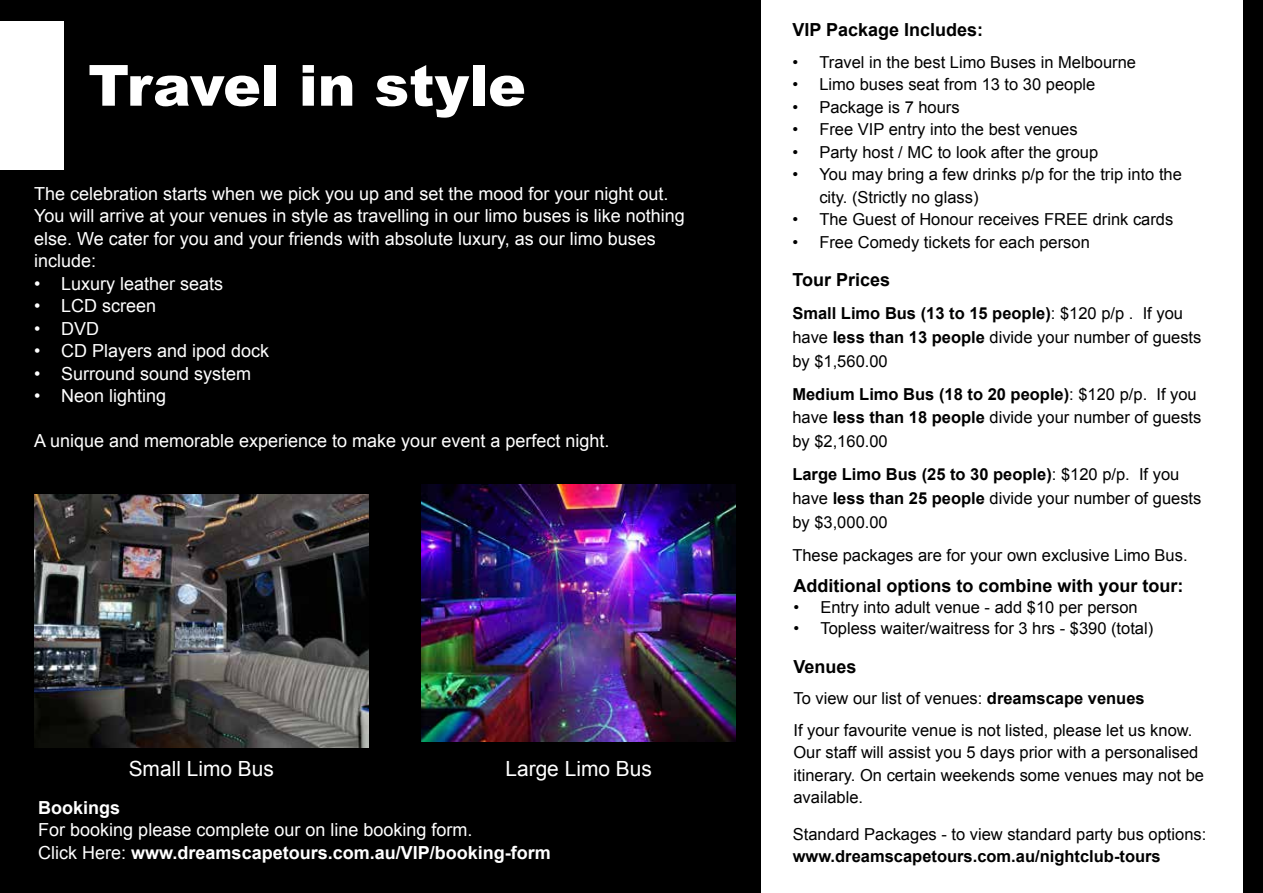
<style>
.page{position:relative;width:1263px;height:893px;background:#000}
.page>*{position:absolute;margin:0;border:0;box-sizing:border-box;transform-origin:0 0}
.t1{font:900 56.85px "Arial";color:#fff}
.t2{font:20.85px "Arial";color:#fff}
.t3{font:18px/22.5px "Arial";color:#fff}
.t4{font:700 18px "Arial";color:#000}
.t5{font:700 18px "Arial";color:#fff}
.t6{font:16.5px/23.9px "Arial";color:#000}
.t7{font:700 16.5px "Arial";color:#000}
.s1{font-weight:700}
</style>
<div class="page">
<div style="left:0;top:21px;width:64px;height:149px;background:#fff"></div>
<div style="left:761px;top:0;width:482px;height:893px;background:#fff"></div>
<img style="left:34px;top:494px;width:335px;height:253px">
<img style="left:422px;top:484px;width:314px;height:258px">
<h1 class="t1" style="left:88px;top:44px;width:439px">Travel in style</h1>
<p class="t3" style="left:34px;top:183px;width:652px">The celebration starts when we pick you up and set the mood for your night out.<br>You will arrive at your venues in style as travelling in our limo buses is like nothing else. We cater for you and your friends with absolute luxury, as our limo buses include:</p>
<p class="t3" style="left:34px;top:273px;width:191px">• Luxury leather seats</p>
<p class="t3" style="left:34px;top:295px;width:124px">• LCD screen</p>
<p class="t3" style="left:34px;top:318px;width:66px">• DVD</p>
<p class="t3" style="left:34px;top:340px;width:237px">• CD Players and ipod dock</p>
<p class="t3" style="left:34px;top:363px;width:219px">• Surround sound system</p>
<p class="t3" style="left:34px;top:385px;width:134px">• Neon lighting</p>
<p class="t3" style="left:34px;top:430px;width:577px">A unique and memorable experience to make your event a perfect night.</p>
<p class="t2" style="left:129px;top:755px;width:147px">Small Limo Bus</p>
<p class="t2" style="left:505px;top:755px;width:148px">Large Limo Bus</p>
<p class="t5" style="left:38px;top:795px;width:84px">Bookings</p>
<p class="t3" style="left:38px;top:819px;width:514px">For booking please complete our on line booking form.<br>Click Here: <span class="s1">www.dreamscapetours.com.au/VIP/booking-form</span></p>
<p class="t4" style="left:792px;top:17px;width:192px">VIP Package Includes:</p>
<p class="t6" style="left:792px;top:50px;width:345px">• Travel in the best Limo Buses in Melbourne</p>
<p class="t6" style="left:792px;top:73px;width:305px">• Limo buses seat from 13 to 30 people</p>
<p class="t6" style="left:792px;top:95px;width:169px">• Package is 7 hours</p>
<p class="t6" style="left:792px;top:118px;width:287px">• Free VIP entry into the best venues</p>
<p class="t6" style="left:792px;top:140px;width:307px">• Party host / MC to look after the group</p>
<p class="t6" style="left:819px;top:164px;width:364px;line-height:22.5px;text-indent:-27px">• You may bring a few drinks p/p for the trip into the city. (Strictly no glass)</p>
<p class="t6" style="left:792px;top:208px;width:382px">• The Guest of Honour receives FREE drink cards</p>
<p class="t6" style="left:792px;top:230px;width:299px">• Free Comedy tickets for each person</p>
<p class="t4" style="left:792px;top:267px;width:99px">Tour Prices</p>
<p class="t6" style="left:792px;top:301px;width:411px"><span class="s1">Small Limo Bus (13 to 15 people)</span>: $120 p/p . If you have <span class="s1">less than 13 people</span> divide your number of guests by $1,560.00</p>
<p class="t6" style="left:792px;top:382px;width:411px"><span class="s1">Medium Limo Bus (18 to 20 people)</span>: $120 p/p. If you have <span class="s1">less than 18 people</span> divide your number of guests by $2,160.00</p>
<p class="t6" style="left:792px;top:463px;width:411px"><span class="s1">Large Limo Bus (25 to 30 people)</span>: $120 p/p. If you have <span class="s1">less than 25 people</span> divide your number of guests by $3,000.00</p>
<p class="t6" style="left:792px;top:543px;width:397px">These packages are for your own exclusive Limo Bus.</p>
<p class="t4" style="left:793px;top:573px;width:392px">Additional options to combine with your tour:</p>
<p class="t6" style="left:793px;top:595px;width:346px">• Entry into adult venue - add $10 per person</p>
<p class="t6" style="left:793px;top:616px;width:361px">• Topless waiter/waitress for 3 hrs - $390 (total)</p>
<p class="t4" style="left:793px;top:654px;width:65px">Venues</p>
<p class="t6" style="left:793px;top:683px;width:400px;line-height:31.5px">To view our list of venues: <span class="s1">dreamscape venues<br></span>If your favourite venue is not listed, please let us know.</p>
<p class="t6" style="left:793px;top:741px;width:412px;line-height:22.5px">Our staff will assist you 5 days prior with a personalised itinerary. On certain weekends some venues may not be available.</p>
<p class="t6" style="left:793px;top:822px;width:415px">Standard Packages - to view standard party bus options:</p>
<p class="t7" style="left:793px;top:845px;width:369px">www.dreamscapetours.com.au/nightclub-tours</p>
</div>
